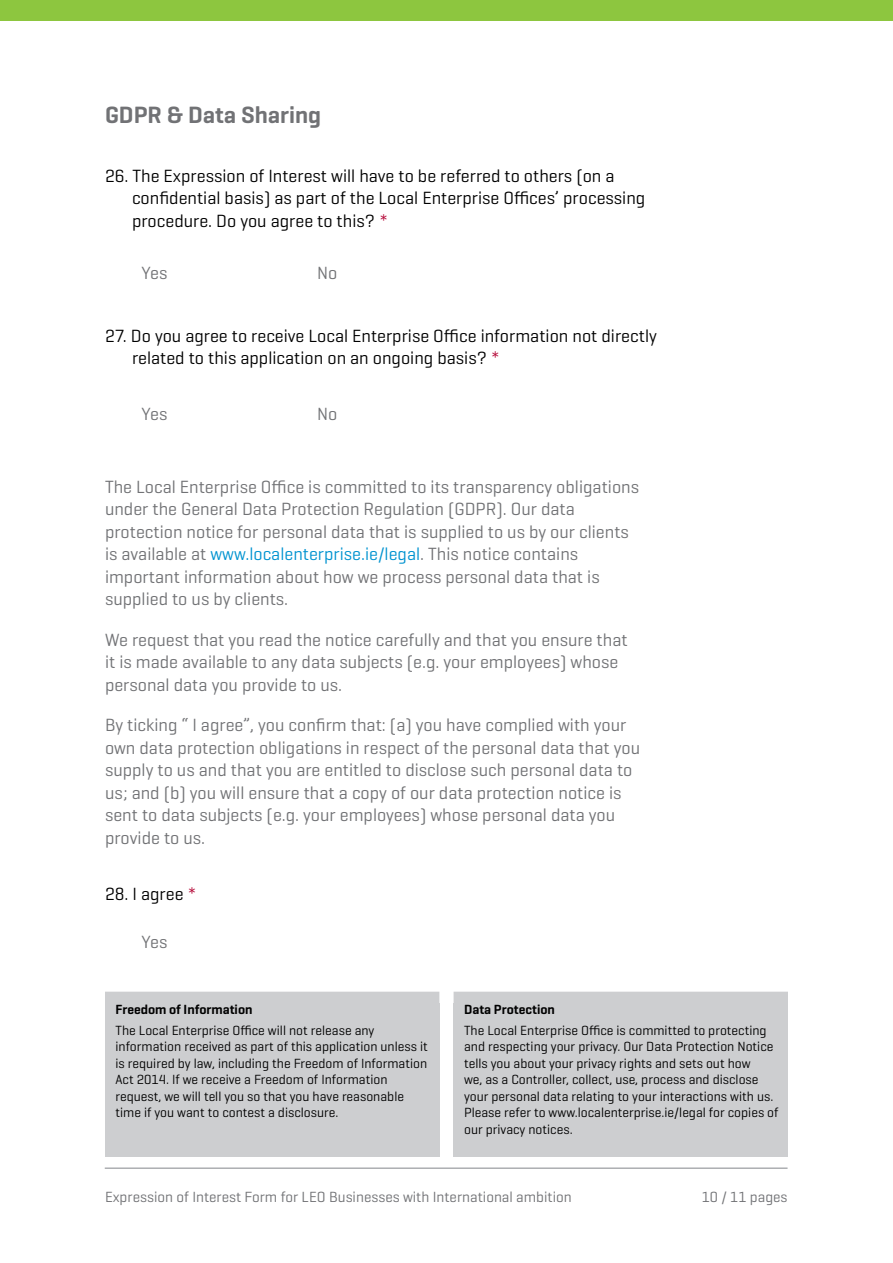
<style>
.page{position:relative;width:893px;height:1263px;background:#fff}
.page>*{position:absolute;margin:0;border:0;box-sizing:border-box;transform-origin:0 0}
.t1{font:600 24px "Geogrotesque";color:#717275}
.Body_1{font:18px/22.5px "Geogrotesque";color:#717275}
.Body_1-2{font:18px/22.5px "Geogrotesque";color:#000}
.t2{font:15px "Geogrotesque";color:#717275}
.Body_1-3{font:13.5px/16.5px "Geogrotesque";color:#000}
.Body_1-4{font:600 13.5px "Geogrotesque";color:#000}
.s1{color:#b50938}
.s2{color:#0093d0}
</style>
<div class="page">
<hr style="left:105px;top:1167px;width:682px;height:2px;background:#adafb2">
<div style="left:0;top:0;width:893px;height:21px;background:#8dc63f"></div>
<div style="left:105px;top:1004px;width:334px;height:153px;background:#cdced0"></div>
<div style="left:105px;top:992px;width:334px;height:24px;background:#cdced0"></div>
<div style="left:454px;top:1004px;width:334px;height:153px;background:#cdced0"></div>
<div style="left:454px;top:992px;width:334px;height:24px;background:#cdced0"></div>
<p class="t1" style="left:105px;top:100px;width:218px">GDPR &amp; Data Sharing</p>
<p class="Body_1-2" style="left:132px;top:164px;width:515px;text-indent:-27px">26. The Expression of Interest will have to be referred to others (on a confidential basis) as part of the Local Enterprise Offices’ processing procedure. Do you agree to this? <span class="s1">*</span></p>
<p class="Body_1" style="left:142px;top:261px;width:27px">Yes</p>
<p class="Body_1" style="left:317px;top:261px;width:22px">No</p>
<p class="Body_1-2" style="left:132px;top:324px;width:526px;text-indent:-27px">27. Do you agree to receive Local Enterprise Office information not directly related to this application on an ongoing basis? <span class="s1">*</span></p>
<p class="Body_1" style="left:142px;top:402px;width:27px">Yes</p>
<p class="Body_1" style="left:317px;top:402px;width:22px">No</p>
<p class="Body_1" style="left:105px;top:475px;width:536px">The Local Enterprise Office is committed to its transparency obligations under the General Data Protection Regulation (GDPR). Our data protection notice for personal data that is supplied to us by our clients is available at <span class="s2">www.localenterprise.ie/legal</span>. This notice contains important information about how we process personal data that is supplied to us by clients.</p>
<p class="Body_1" style="left:105px;top:628px;width:524px">We request that you read the notice carefully and that you ensure that it is made available to any data subjects (e.g. your employees) whose personal data you provide to us.</p>
<p class="Body_1" style="left:105px;top:713px;width:537px">By ticking “ I agree”, you confirm that: (a) you have complied with your own data protection obligations in respect of the personal data that you supply to us and that you are entitled to disclose such personal data to us; and (b) you will ensure that a copy of our data protection notice is sent to data subjects (e.g. your employees) whose personal data you provide to us.</p>
<p class="Body_1-2" style="left:105px;top:882px;width:93px">28. I agree <span class="s1">*</span></p>
<p class="Body_1" style="left:142px;top:930px;width:27px">Yes</p>
<p class="Body_1-4" style="left:116px;top:1001px;width:139px">Freedom of Information</p>
<p class="Body_1-3" style="left:116px;top:1021px;width:314px">The Local Enterprise Office will not release any information received as part of this application unless it is required by law, including the Freedom of Information Act 2014. If we receive a Freedom of Information request, we will tell you so that you have reasonable time if you want to contest a disclosure.</p>
<p class="Body_1-4" style="left:464px;top:1001px;width:92px">Data Protection</p>
<p class="Body_1-3" style="left:464px;top:1021px;width:316px">The Local Enterprise Office is committed to protecting and respecting your privacy. Our Data Protection Notice tells you about your privacy rights and sets out how<br>we, as a Controller, collect, use, process and disclose your personal data relating to your interactions with us.<br>Please refer to www.localenterprise.ie/legal for copies of our privacy notices.</p>
<p class="t2" style="left:105px;top:1187px;width:468px">Expression of Interest Form for LEO Businesses with International ambition</p>
<p class="t2" style="left:702px;top:1187px;width:87px">10 / 11 pages</p>
</div>
